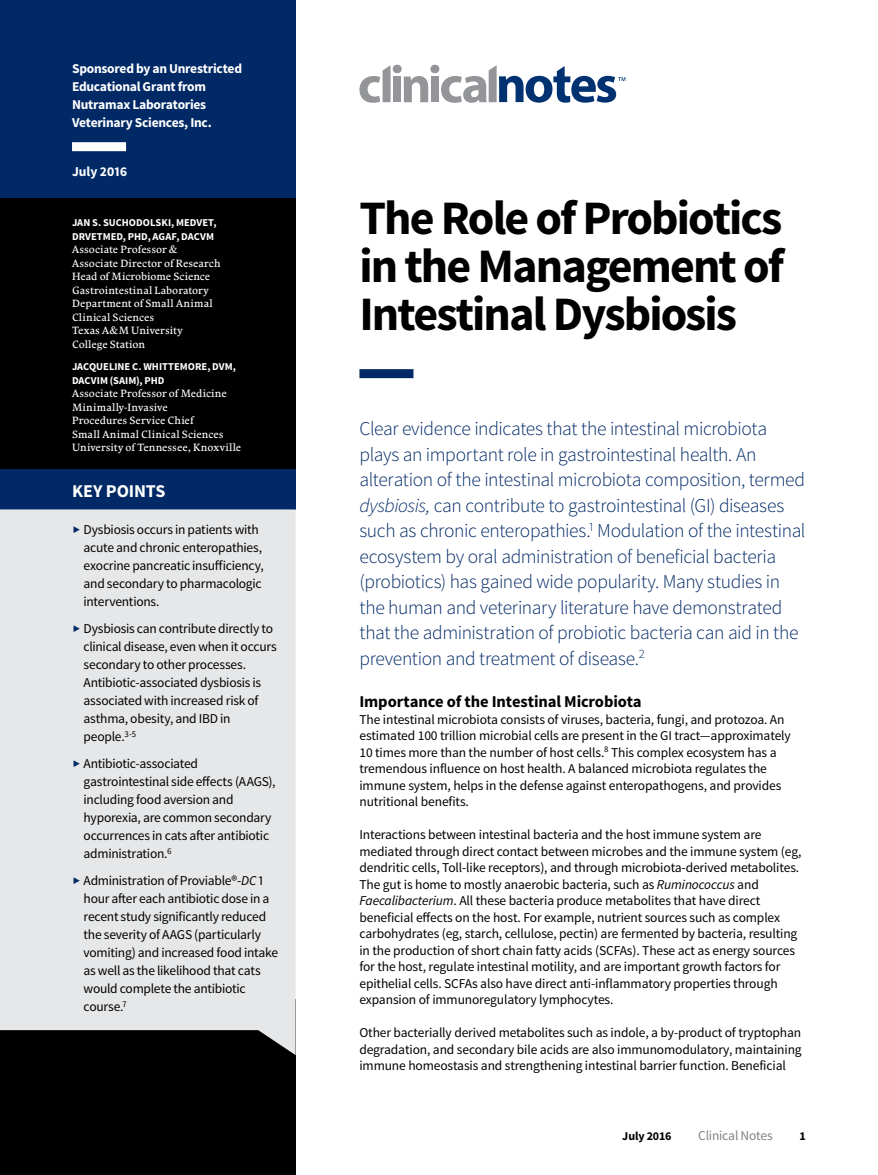
<style>
.page{position:relative;width:878px;height:1175px;background:#fff}
.page>*{position:absolute;margin:0;border:0;box-sizing:border-box;transform-origin:0 0}
.t1{font:700 48px/48px "Source Sans Pro";letter-spacing:-.04em;color:#000;text-align:justify}
.t2{font:300 19.5px/25.5px "Source Sans Pro";letter-spacing:-.02em;color:#002965}
.t3{font:700 18px "Source Sans Pro";letter-spacing:-.01em;color:#fff}
.t4{font:700 16.5px "Source Sans Pro";letter-spacing:-.01em;color:#000}
.t5{font:13.5px/18px "Source Sans Pro";letter-spacing:-.01em;color:#000}
.t6{font:700 13.5px/18px "Source Sans Pro";letter-spacing:-.02em;color:#fff}
.t7{font:13.5px "Source Sans Pro";letter-spacing:-.015em;color:#808285}
.t8{font:700 12px "Source Sans Pro";letter-spacing:-.005em;color:#000}
.t9{font:10.5px/13.5px "Comenia Serif Pro";letter-spacing:.01em;color:#fff}
.s1{font-family:"Source Sans Pro";font-weight:700}
.s2{font-style:italic}
</style>
<div class="page">
<div style="left:0;top:0;width:296px;height:509px;background:#002965"></div>
<div style="left:72px;top:142px;width:54px;height:9px;background:#fff"></div>
<div style="left:0;top:999px;width:296px;height:175px;background:#000"></div>
<div style="left:359px;top:369px;width:54px;height:9px;background:#002965"></div>
<div style="left:393px;top:77px;width:8px;height:25px;background:#939598"></div>
<svg style="left:359px;top:65px;width:31px;height:38px"></svg>
<div style="left:431px;top:77px;width:8px;height:25px;background:#939598"></div>
<div style="left:430px;top:65px;width:9px;height:8px;background:#939598;border-radius:50%"></div>
<div style="left:393px;top:65px;width:8px;height:8px;background:#939598;border-radius:50%"></div>
<svg style="left:403px;top:76px;width:25px;height:26px"></svg>
<svg style="left:441px;top:65px;width:184px;height:38px"></svg>
<div style="left:0;top:509px;width:296px;height:546px;background:#e6e7e8"></div>
<div style="left:0;top:198px;width:296px;height:270px;background:#000"></div>
<svg style="left:74px;top:526px;width:6px;height:7px"></svg>
<svg style="left:74px;top:625px;width:6px;height:7px"></svg>
<svg style="left:74px;top:760px;width:6px;height:7px"></svg>
<svg style="left:74px;top:877px;width:6px;height:7px"></svg>
<p class="t6" style="left:72px;top:60px;width:171px">Sponsored by an Unrestricted<br>Educational Grant from<br>Nutramax Laboratories<br>Veterinary Sciences, Inc.</p>
<p class="t6" style="left:72px;top:163px;width:57px">July 2016</p>
<p class="t9" style="left:72px;top:216px;width:150px"><span class="s1">JAN S. SUCHODOLSKI, MEDVET,<br>DRVETMED, PHD, AGAF, DACVM<br></span>Associate Professor &amp;<br>Associate Director of Research<br>Head of Microbiome Science<br>Gastrointestinal Laboratory<br>Department of Small Animal<br>Clinical Sciences<br>Texas A&amp;M University<br>College Station</p>
<p class="t9" style="left:72px;top:360px;width:171px"><span class="s1">JACQUELINE C. WHITTEMORE, DVM,<br>DACVIM (SAIM), PHD<br></span>Associate Professor of Medicine<br>Minimally-Invasive<br>Procedures Service Chief<br>Small Animal Clinical Sciences<br>University of Tennessee, Knoxville</p>
<p class="t3" style="left:72px;top:479px;width:95px">KEY POINTS</p>
<p class="t5" style="left:84px;top:521px;width:182px">Dysbiosis occurs in patients with acute and chronic enteropathies, exocrine pancreatic insufficiency, and secondary to pharmacologic interventions.</p>
<p class="t5" style="left:84px;top:620px;width:195px">Dysbiosis can contribute directly to clinical disease, even when it occurs secondary to other processes.<br>Antibiotic-associated dysbiosis is associated with increased risk of asthma, obesity, and IBD in people.<sup>3-5</sup></p>
<p class="t5" style="left:84px;top:755px;width:193px">Antibiotic-associated gastrointestinal side effects (AAGS), including food aversion and hyporexia, are common secondary occurrences in cats after antibiotic administration.<sup>6</sup></p>
<p class="t5" style="left:84px;top:872px;width:196px">Administration of Proviable®-<span class="s2">DC</span> 1 hour after each antibiotic dose in a recent study significantly reduced the severity of AAGS (particularly vomiting) and increased food intake as well as the likelihood that cats would complete the antibiotic course.<sup>7</sup></p>
<p class="t1" style="left:359px;top:196px;width:426px">The Role of Probiotics in the Management of Intestinal Dysbiosis</p>
<p class="t2" style="left:359px;top:416px;width:447px">Clear evidence indicates that the intestinal microbiota plays an important role in gastrointestinal health. An alteration of the intestinal microbiota composition, termed <span class="s2">dysbiosis,</span> can contribute to gastrointestinal (GI) diseases such as chronic enteropathies.<sup>1</sup> Modulation of the intestinal ecosystem by oral administration of beneficial bacteria (probiotics) has gained wide popularity. Many studies in the human and veterinary literature have demonstrated that the administration of probiotic bacteria can aid in the prevention and treatment of disease.<sup>2</sup></p>
<p class="t4" style="left:359px;top:691px;width:284px">Importance of the Intestinal Microbiota</p>
<p class="t5" style="left:359px;top:711px;width:433px;line-height:16.5px">The intestinal microbiota consists of viruses, bacteria, fungi, and protozoa. An estimated 100 trillion microbial cells are present in the GI tract—approximately 10 times more than the number of host cells.<sup>8</sup> This complex ecosystem has a tremendous influence on host health. A balanced microbiota regulates the immune system, helps in the defense against enteropathogens, and provides nutritional benefits.</p>
<p class="t5" style="left:359px;top:826px;width:443px;line-height:16.5px">Interactions between intestinal bacteria and the host immune system are mediated through direct contact between microbes and the immune system (eg, dendritic cells, Toll-like receptors), and through microbiota-derived metabolites.<br>The gut is home to mostly anaerobic bacteria, such as <span class="s2">Ruminococcus</span> and <span class="s2">Faecalibacterium</span>. All these bacteria produce metabolites that have direct beneficial effects on the host. For example, nutrient sources such as complex carbohydrates (eg, starch, cellulose, pectin) are fermented by bacteria, resulting in the production of short chain fatty acids (SCFAs). These act as energy sources for the host, regulate intestinal motility, and are important growth factors for epithelial cells. SCFAs also have direct anti-inflammatory properties through expansion of immunoregulatory lymphocytes.</p>
<p class="t5" style="left:359px;top:1024px;width:444px;line-height:16.5px;text-align:justify">Other bacterially derived metabolites such as indole, a by-product of tryptophan degradation, and secondary bile acids are also immunomodulatory, maintaining immune homeostasis and strengthening intestinal barrier function. Beneficial</p>
<p class="t8" style="left:622px;top:1128px;width:51px">July 2016</p>
<p class="t7" style="left:698px;top:1127px;width:76px">Clinical Notes</p>
<p class="t8" style="left:799px;top:1128px;width:8px">1</p>
</div>
